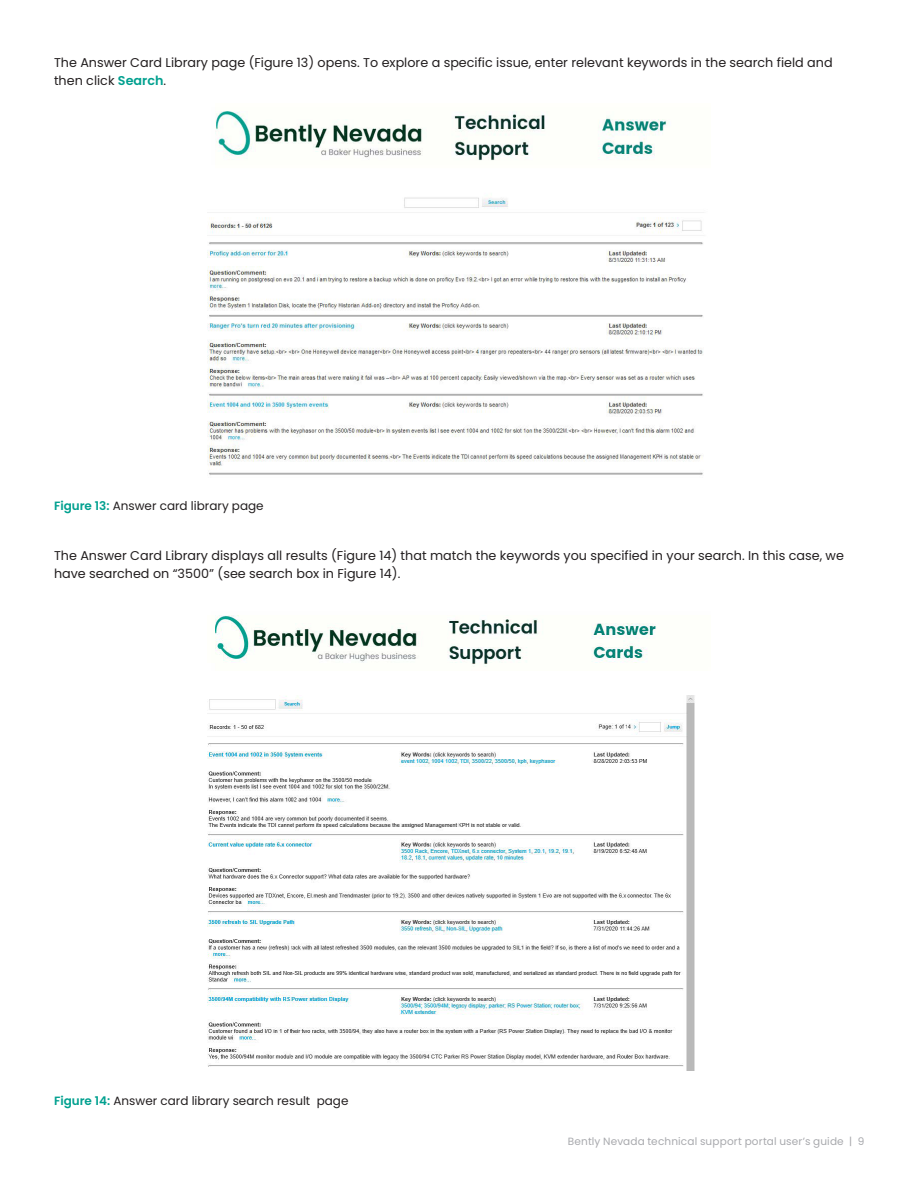
<style>
.page{position:relative;width:918px;height:1188px;background:#fff}
.page>*{position:absolute;margin:0;border:0;box-sizing:border-box;transform-origin:0 0}
.t1{font:12.75px/18px "Poppins";color:#231f20}
.t2{font:12px "Poppins";color:#231f20}
._8pt_9_5-caption{font:10.5px "Poppins";letter-spacing:.015em;color:#a8a9ad}
.s1{font-weight:600;color:#00a08f}
</style>
<div class="page">
<img style="left:208px;top:111px;width:496px;height:364px">
<img style="left:208px;top:615px;width:487px;height:455px">
<p class="t1" style="left:54px;top:54px;width:780px">The Answer Card Library page (Figure 13) opens. To explore a specific issue, enter relevant keywords in the search field and then click <span class="s1">Search</span>.</p>
<p class="t2" style="left:54px;top:499px;width:211px"><span class="s1">Figure 13:</span> Answer card library page</p>
<p class="t1" style="left:54px;top:546px;width:792px">The Answer Card Library displays all results (Figure 14) that match the keywords you specified in your search. In this case, we have searched on “3500” (see search box in Figure 14).</p>
<p class="t2" style="left:54px;top:1094px;width:296px"><span class="s1">Figure 14:</span> Answer card library search result page</p>
<p class="_8pt_9_5-caption" style="left:568px;top:1135px;width:298px">Bently Nevada technical support portal user’s guide | 9</p>
</div>
